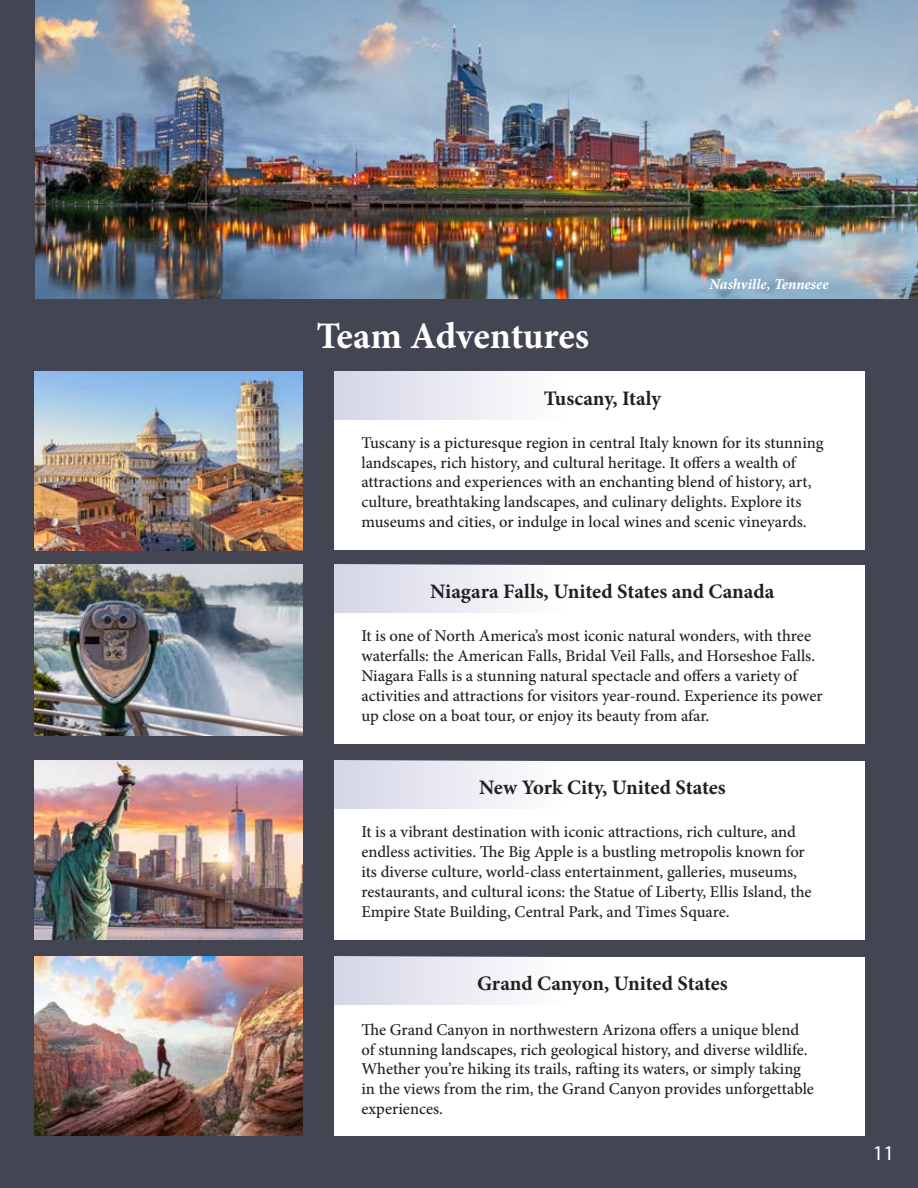
<style>
.page{position:relative;width:918px;height:1188px;background:#434552}
.page>*{position:absolute;margin:0;border:0;box-sizing:border-box;transform-origin:0 0}
.t1{font:700 37.5px "Minion Pro";letter-spacing:-.005em;color:#fff}
.t2{font:21px "Myriad Pro";color:#fff}
.t3{font:700 20.55px "Minion Pro";letter-spacing:-.005em;color:#231f20}
.t4{font:500 16.5px/19.8px "Minion Pro";color:#231f20}
.t5{font:italic 700 15px "Minion Pro";color:#fff}
</style>
<div class="page">
<img style="left:36px;top:0;width:882px;height:298px">
<img style="left:34px;top:957px;width:269px;height:179px">
<img style="left:34px;top:565px;width:269px;height:170px">
<img style="left:34px;top:371px;width:269px;height:179px">
<img style="left:34px;top:761px;width:269px;height:179px">
<div style="left:334px;top:371px;width:530px;height:179px;background:#fff"></div>
<div style="left:334px;top:371px;width:229px;height:48px;background:linear-gradient(to right,#d4d5e6,#fefefe)"></div>
<div style="left:334px;top:565px;width:530px;height:179px;background:#fff"></div>
<div style="left:334px;top:565px;width:229px;height:48px;background:linear-gradient(to right,#d4d5e6,#fefefe)"></div>
<div style="left:334px;top:761px;width:530px;height:179px;background:#fff"></div>
<div style="left:334px;top:761px;width:229px;height:48px;background:linear-gradient(to right,#d4d5e6,#fefefe)"></div>
<div style="left:334px;top:957px;width:530px;height:179px;background:#fff"></div>
<div style="left:334px;top:956px;width:229px;height:49px;background:linear-gradient(to right,#d4d5e6,#fefefe)"></div>
<p class="t1" style="left:316px;top:310px;width:274px">Team Adventures</p>
<p class="t5" style="left:710px;top:273px;width:121px">Nashville, Tennesee</p>
<p class="t3" style="left:544px;top:384px;width:119px">Tuscany, Italy</p>
<p class="t4" style="left:361px;top:433px;width:464px">Tuscany is a picturesque region in central Italy known for its stunning landscapes, rich history, and cultural heritage. It offers a wealth of attractions and experiences with an enchanting blend of history, art, culture, breathtaking landscapes, and culinary delights. Explore its museums and cities, or indulge in local wines and scenic vineyards.</p>
<p class="t3" style="left:430px;top:577px;width:346px">Niagara Falls, United States and Canada</p>
<p class="t4" style="left:361px;top:626px;width:463px">It is one of North America’s most iconic natural wonders, with three waterfalls: the American Falls, Bridal Veil Falls, and Horseshoe Falls.<br>Niagara Falls is a stunning natural spectacle and offers a variety of activities and attractions for visitors year-round. Experience its power up close on a boat tour, or enjoy its beauty from afar.</p>
<p class="t3" style="left:479px;top:773px;width:248px">New York City, United States</p>
<p class="t4" style="left:361px;top:822px;width:452px">It is a vibrant destination with iconic attractions, rich culture, and endless activities. The Big Apple is a bustling metropolis known for its diverse culture, world-class entertainment, galleries, museums, restaurants, and cultural icons: the Statue of Liberty, Ellis Island, the Empire State Building, Central Park, and Times Square.</p>
<p class="t3" style="left:477px;top:969px;width:252px">Grand Canyon, United States</p>
<p class="t4" style="left:361px;top:1020px;width:454px">The Grand Canyon in northwestern Arizona offers a unique blend of stunning landscapes, rich geological history, and diverse wildlife.<br>Whether you’re hiking its trails, rafting its waters, or simply taking in the views from the rim, the Grand Canyon provides unforgettable experiences.</p>
<p class="t2" style="left:873px;top:1140px;width:23px">11</p>
</div>
